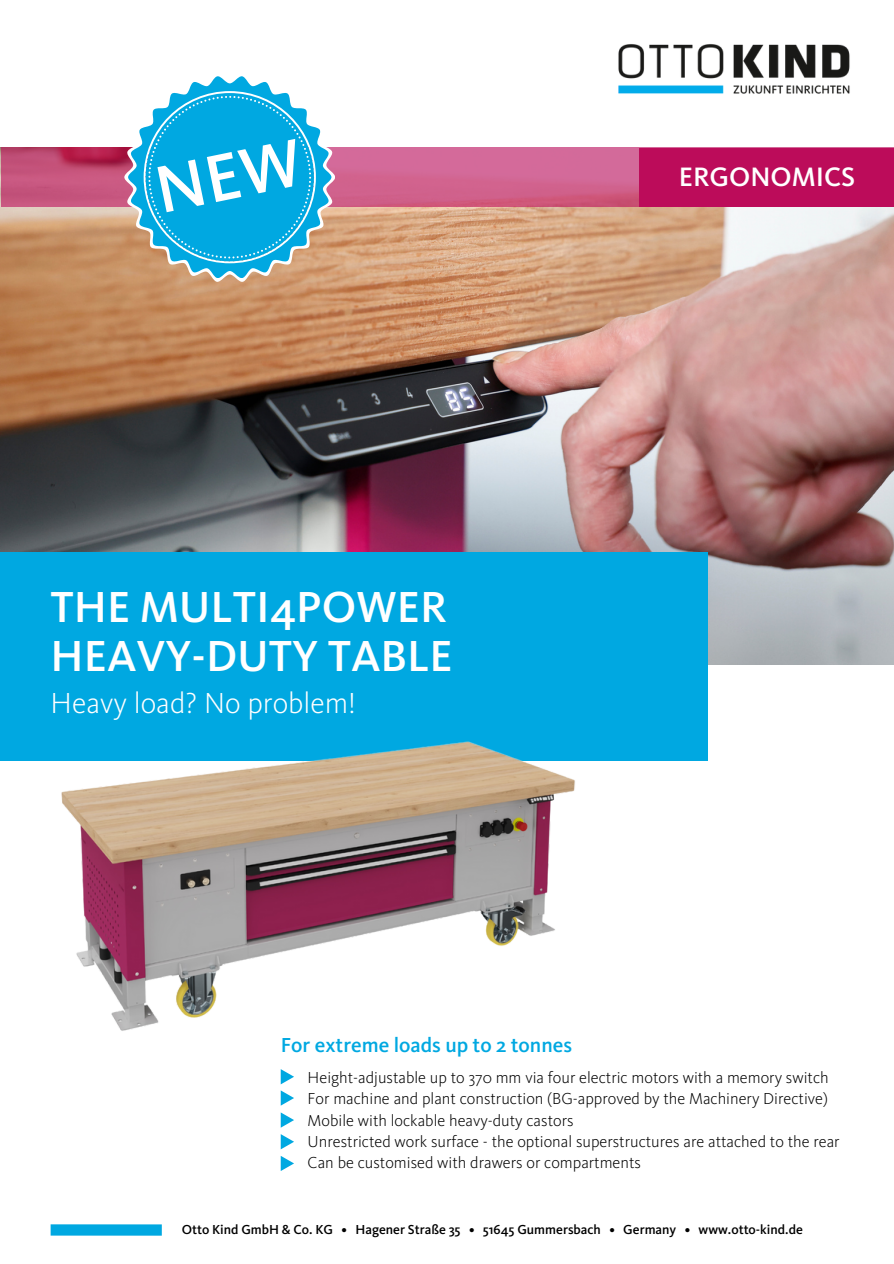
<style>
.page{position:relative;width:894px;height:1264px;background:#fff}
.page>*{position:absolute;margin:0;border:0;box-sizing:border-box;transform-origin:0 0}
.t1{font:500 45px/48.3px "Kievit OT";color:#fff}
.t2{font:300 30px "Kievit OT";color:#fff}
.t3{font:500 27.6px "Kievit OT";color:#fff}
.t4{font:500 21px "Kievit OT";color:#00a8e1}
.t5{font:300 16.5px/21.3px "Kievit OT";color:#000}
.t6{font:500 13.5px "Kievit OT";color:#000}
</style>
<div class="page">
<img style="left:0;top:148px;width:893px;height:516px">
<div style="left:0;top:551px;width:707px;height:209px;background:#00a8e1"></div>
<svg style="left:1px;top:148px;width:638px;height:59px"></svg>
<div style="left:639px;top:148px;width:254px;height:59px;background:#bc0c5a"></div>
<img style="left:618px;top:44px;width:232px;height:50px">
<div style="left:51px;top:1224px;width:111px;height:11px;background:#00a8e1"></div>
<img style="left:51px;top:741px;width:541px;height:290px">
<svg style="left:280px;top:1069px;width:14px;height:15px"></svg>
<svg style="left:280px;top:1090px;width:14px;height:15px"></svg>
<svg style="left:280px;top:1112px;width:14px;height:15px"></svg>
<svg style="left:280px;top:1134px;width:14px;height:15px"></svg>
<svg style="left:280px;top:1156px;width:14px;height:15px"></svg>
<svg style="left:124px;top:76px;width:211px;height:206px"></svg>
<p class="t3" style="left:678px;top:165px;width:178px">ERGONOMICS</p>
<h3 class="t1" style="left:51px;top:586px;width:403px">THE MULTI4POWER<br>HEAVY-DUTY TABLE</h3>
<h2 class="t2" style="left:51px;top:690px;width:307px">Heavy load? No problem!</h2>
<p class="t4" style="left:281px;top:1035px;width:293px">For extreme loads up to 2 tonnes</p>
<h4 class="t5" style="left:307px;top:1067px;width:533px">Height-adjustable up to 370 mm via four electric motors with a memory switch For machine and plant construction (BG-approved by the Machinery Directive)<br>Mobile with lockable heavy-duty castors<br>Unrestricted work surface - the optional superstructures are attached to the rear Can be customised with drawers or compartments</h4>
<p class="t6" style="left:182px;top:1223px;width:622px">Otto Kind GmbH &amp; Co. KG • Hagener Straße 35 • 51645 Gummersbach • Germany • www.otto-kind.de</p>
</div>
